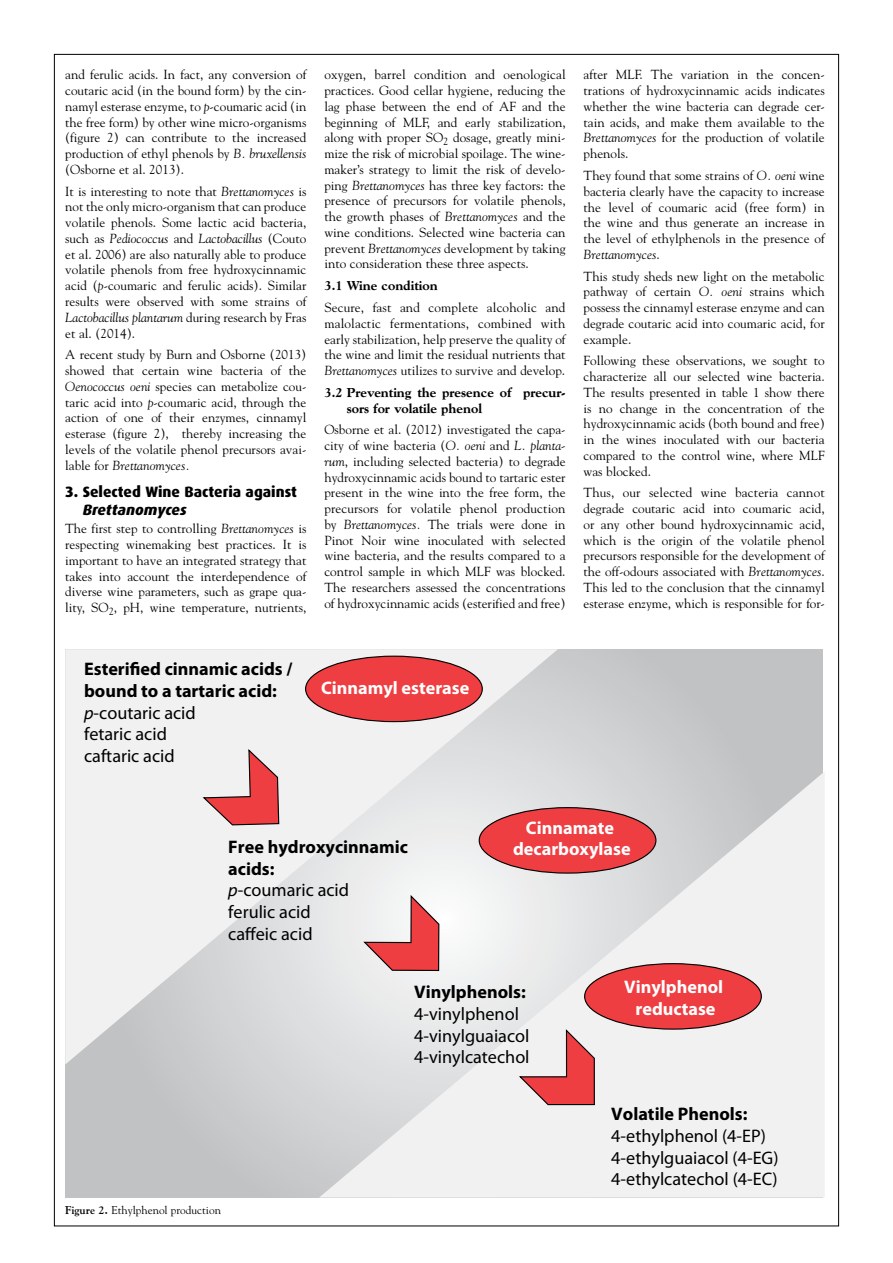
<style>
.page{position:relative;width:893px;height:1263px;background:#fff}
.page>*{position:absolute;margin:0;border:0;box-sizing:border-box;transform-origin:0 0}
.t1{font:18.15px/21.8px "Myriad Pro";color:#000}
.t2{font:700 18.15px/21.8px "Myriad Pro";color:#000}
.t3{font:700 18.15px/21.8px "Myriad Pro";color:#fff;text-align:center}
.t4{font:800 15px "Dax";color:#000}
.t5{font:italic 800 15px "Dax";color:#000}
.t6{font:13.2px/15.8px "Goudy";color:#000;text-align:justify}
.t7{font:800 13.2px/15.8px "Goudy";color:#000}
.t8{font:11.25px "Goudy";color:#000}
.s1{font-style:italic}
.s2{font-weight:400;font-style:italic}
.s3{font-weight:400}
.s4{font-weight:700}
</style>
<div class="page">
<svg style="left:66px;top:649px;width:757px;height:548px;background:#c5c6c8"></svg>
<svg style="left:65px;top:649px;width:493px;height:415px;fill:#f1f1f2"></svg>
<svg style="left:319px;top:771px;width:506px;height:426px;fill:#f1f1f2"></svg>
<svg style="left:362px;top:895px;width:78px;height:76px"></svg>
<div style="left:306px;top:656px;width:176px;height:66px;background:#ef3e42;border-radius:50%"></div>
<div style="left:479px;top:808px;width:177px;height:65px;background:#ef3e42;border-radius:50%"></div>
<div style="left:585px;top:964px;width:176px;height:65px;background:#ef3e42;border-radius:50%"></div>
<svg style="left:517px;top:1029px;width:78px;height:77px"></svg>
<svg style="left:201px;top:749px;width:79px;height:77px"></svg>
<p class="t6" style="left:65px;top:67px;width:243px">and ferulic acids. In fact, any conversion of coutaric acid (in the bound form) by the cin&shy;namyl esterase enzyme, to <span class="s1">p</span>-coumaric acid (in the free form) by other wine micro-organisms (figure 2) can contribute to the increased production of ethyl phenols by <span class="s1">B. bruxellensis </span>(Osborne et al. 2013).</p>
<p class="t6" style="left:65px;top:183px;width:243px">It is interesting to note that <span class="s1">Brettanomyces</span> is not the only micro-organism that can produce volatile phenols. Some lactic acid bacteria, such as <span class="s1">Pediococcus</span> and <span class="s1">Lactobacillus</span> (Couto et al. 2006) are also naturally able to produce volatile phenols from free hydroxycinnamic acid (<span class="s1">p</span>-coumaric and ferulic acids). Similar results were observed with some strains of <span class="s1">Lactobacillus plantarum</span> during research by Fras et al. (2014).</p>
<p class="t6" style="left:65px;top:346px;width:243px">A recent study by Burn and Osborne (2013) showed that certain wine bacteria of the <span class="s1">Oenococcus oeni</span> species can metabolize cou&shy;taric acid into <span class="s1">p</span>-coumaric acid, through the action of one of their enzymes, cinnamyl esterase (figure 2), thereby increasing the levels of the volatile phenol precursors avai&shy;lable for <span class="s1">Brettanomyces.</span></p>
<p class="t4" style="left:65px;top:483px;width:233px">3. Selected Wine Bacteria against</p>
<p class="t5" style="left:83px;top:501px;width:105px">Brettanomyces</p>
<p class="t6" style="left:65px;top:520px;width:243px">The first step to controlling <span class="s1">Brettanomyces</span> is respecting winemaking best practices. It is important to have an integrated strategy that takes into account the interdependence of diverse wine parameters, such as grape qua&shy;lity, SO<sub>2</sub>, pH, wine temperature, nutrients,</p>
<p class="t6" style="left:324px;top:67px;width:243px">oxygen, barrel condition and oenological practices. Good cellar hygiene, reducing the lag phase between the end of AF and the beginning of MLF, and early stabilization, along with proper SO<sub>2</sub> dosage, greatly mini&shy;mize the risk of microbial spoilage. The wine&shy;maker’s strategy to limit the risk of develo&shy;ping <span class="s1">Brettanomyces</span> has three key factors: the presence of precursors for volatile phenols, the growth phases of <span class="s1">Brettanomyces</span> and the wine conditions. Selected wine bacteria can prevent <span class="s1">Brettanomyces</span> development by taking into consideration these three aspects.</p>
<p class="t7" style="left:324px;top:278px;width:115px">3.1 Wine condition</p>
<p class="t6" style="left:324px;top:299px;width:243px">Secure, fast and complete alcoholic and malolactic fermentations, combined with early stabilization, help preserve the quality of the wine and limit the residual nutrients that <span class="s1">Brettanomyces</span> utilizes to survive and develop.</p>
<p class="t7" style="left:347px;top:384px;width:220px;text-indent:-22px">3.2 Preventing the presence of precur&shy;sors for volatile phenol</p>
<p class="t6" style="left:324px;top:422px;width:243px">Osborne et al. (2012) investigated the capa&shy;city of wine bacteria (<span class="s1">O. oeni</span> and <span class="s1">L. planta&shy;rum</span>, including selected bacteria) to degrade hydroxycinnamic acids bound to tartaric ester present in the wine into the free form, the precursors for volatile phenol production by <span class="s1">Brettanomyces.</span> The trials were done in Pinot Noir wine inoculated with selected wine bacteria, and the results compared to a control sample in which MLF was blocked.<br>The researchers assessed the concentrations of hydroxycinnamic acids (esterified and free)</p>
<p class="t6" style="left:584px;top:67px;width:243px">after MLF. The variation in the concen&shy;trations of hydroxycinnamic acids indicates whether the wine bacteria can degrade cer&shy;tain acids, and make them available to the <span class="s1">Brettanomyces</span> for the production of volatile phenols.</p>
<p class="t6" style="left:584px;top:167px;width:243px">They found that some strains of <span class="s1">O. oeni</span> wine bacteria clearly have the capacity to increase the level of coumaric acid (free form) in the wine and thus generate an increase in the level of ethylphenols in the presence of <span class="s1">Brettanomyces</span>.</p>
<p class="t6" style="left:584px;top:268px;width:243px">This study sheds new light on the metabolic pathway of certain <span class="s1">O. oeni</span> strains which possess the cinnamyl esterase enzyme and can degrade coutaric acid into coumaric acid, for example.</p>
<p class="t6" style="left:584px;top:352px;width:243px">Following these observations, we sought to characterize all our selected wine bacteria.<br>The results presented in table 1 show there is no change in the concentration of the hydroxycinnamic acids (both bound and free) in the wines inoculated with our bacteria compared to the control wine, where MLF was blocked.</p>
<p class="t6" style="left:584px;top:485px;width:243px">Thus, our selected wine bacteria cannot degrade coutaric acid into coumaric acid, or any other bound hydroxycinnamic acid, which is the origin of the volatile phenol precursors responsible for the development of the off-odours associated with <span class="s1">Brettanomyces</span>.<br>This led to the conclusion that the cinnamyl esterase enzyme, which is responsible for for-</p>
<h1 class="t2" style="left:84px;top:658px;width:210px">Esterified cinnamic acids / bound to a tartaric acid: <span class="s2">p</span><span class="s3">-coutaric acid<br>fetaric acid<br>caftaric acid</span></h1>
<h1 class="t3" style="left:321px;top:678px;width:150px">Cinnamyl esterase</h1>
<h1 class="t3" style="left:526px;top:817px;width:90px">Cinnamate</h1>
<h1 class="t2" style="left:228px;top:836px;width:181px">Free hydroxycinnamic</h1>
<h1 class="t3" style="left:513px;top:838px;width:119px">decarboxylase</h1>
<h1 class="t1" style="left:228px;top:858px;width:122px"><span class="s4">acids: </span><span class="s1">p</span>-coumaric acid ferulic acid caffeic acid</h1>
<p class="t8" style="left:65px;top:1203px;width:157px"><span class="s4">Figure 2.</span> Ethylphenol production</p>
<h1 class="t2" style="left:414px;top:981px;width:113px">Vinylphenols:</h1>
<h1 class="t1" style="left:414px;top:1003px;width:117px">4-vinylphenol<br>4-vinylguaiacol<br>4-vinylcatechol</h1>
<h1 class="t3" style="left:624px;top:976px;width:101px">Vinylphenol reductase</h1>
<h1 class="t2" style="left:611px;top:1103px;width:138px">Volatile Phenols:</h1>
<h1 class="t1" style="left:611px;top:1125px;width:169px">4-ethylphenol (4-EP)<br>4-ethylguaiacol (4-EG)<br>4-ethylcatechol (4-EC)</h1>
</div>
